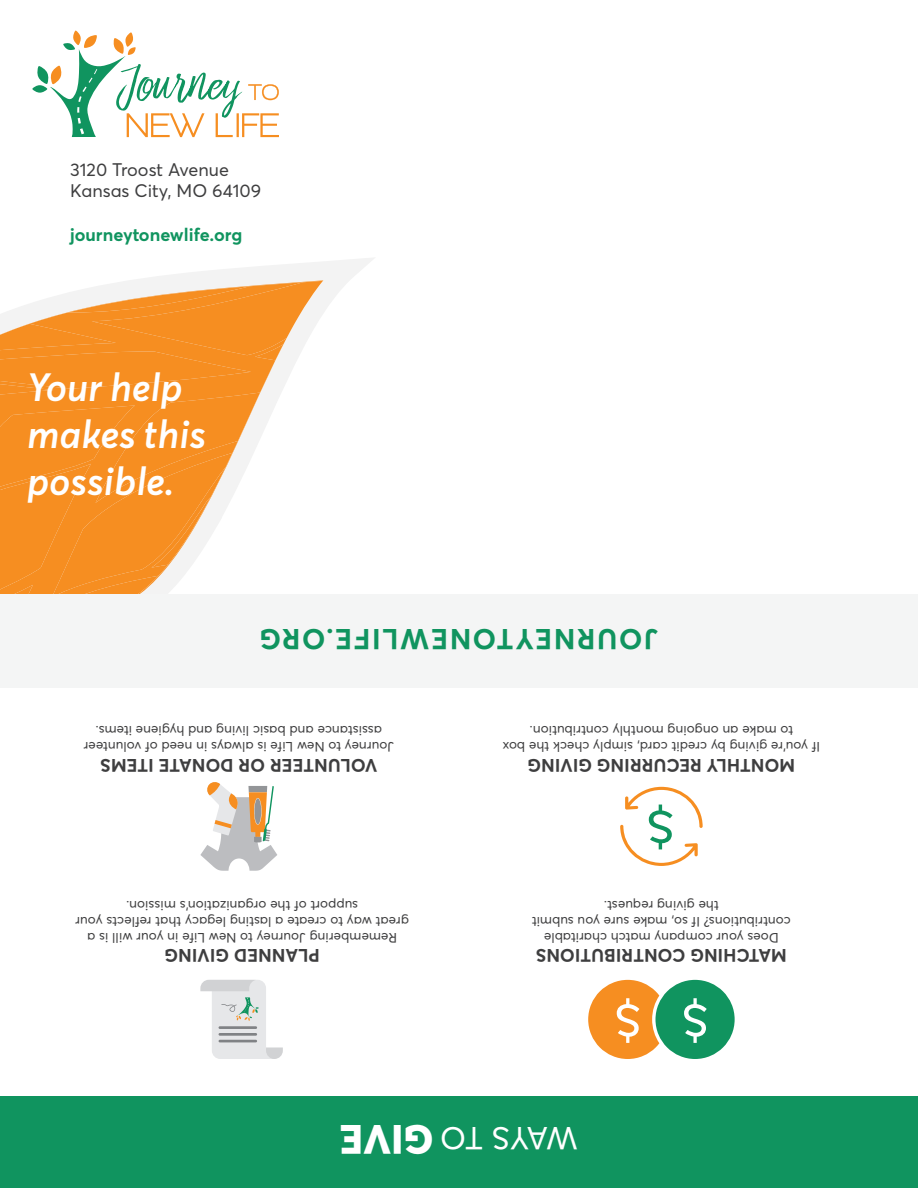
<style>
.page{position:relative;width:918px;height:1188px;background:#fff}
.page>*{position:absolute;margin:0;border:0;box-sizing:border-box;transform-origin:0 0}
.t1{font:800 40.5px "Averta";color:#fff}
.t2{font:italic 600 39px/46.8px "Averta";color:#fff}
.t3{font:31.5px "Averta";letter-spacing:-.055em;color:#fff}
.t4{font:700 28.5px "Averta";letter-spacing:.055em;color:#10945f}
.t5{font:700 18px "Averta";letter-spacing:.005em;color:#3e3e3f}
.t6{font:18px "Averta";color:#3e3e3f}
.t7{font:700 18px "Averta";color:#10945f}
.t8{font:13.5px/16.2px "Averta";color:#3e3e3f;text-align:center}
</style>
<div class="page">
<svg style="left:136px;top:258px;width:238px;height:55px"></svg>
<svg style="left:0;top:280px;width:323px;height:314px;fill:#f68e21"></svg>
<svg style="left:200px;top:782px;width:77px;height:89px"></svg>
<svg style="left:620px;top:787px;width:83px;height:79px"></svg>
<svg style="left:200px;top:980px;width:83px;height:79px"></svg>
<svg style="left:588px;top:980px;width:147px;height:79px"></svg>
<div style="left:0;top:594px;width:918px;height:93px;background:#f4f5f5"></div>
<div style="left:0;top:1096px;width:918px;height:92px;background:#10945f"></div>
<svg style="left:32px;top:30px;width:247px;height:107px"></svg>
<p class="t6" style="left:70px;top:158px;width:160px">3120 Troost Avenue</p>
<p class="t6" style="left:70px;top:180px;width:193px">Kansas City, MO 64109</p>
<p class="t7" style="left:70px;top:223px;width:174px">journeytonewlife.org</p>
<p class="t2" style="left:27px;top:366px;width:181px">Your help makes this possible.</p>
<p class="t4" style="left:658px;top:657px;width:400px;rotate:-180deg">JOURNEYTONEWLIFE.ORG</p>
<p class="t8" style="left:394px;top:755px;width:312px;rotate:-180deg">Journey to New Life is always in need of volunteer assistance and basic living and hygiene items.</p>
<p class="t8" style="left:820px;top:755px;width:319px;rotate:-180deg">If you’re giving by credit card, simply check the box to make an ongoing monthly contribution.</p>
<p class="t5" style="left:377px;top:776px;width:279px;rotate:-180deg">VOLUNTEER OR DONATE ITEMS</p>
<p class="t5" style="left:795px;top:776px;width:269px;rotate:-180deg">MONTHLY RECURRING GIVING</p>
<p class="t8" style="left:409px;top:946px;width:335px;rotate:-180deg">Remembering Journey to New Life in your will is a great way to create a lasting legacy that reflects your support of the organization’s mission.</p>
<p class="t8" style="left:791px;top:946px;width:261px;rotate:-180deg">Does your company match charitable contributions? If so, make sure you submit the giving request.</p>
<p class="t5" style="left:320px;top:967px;width:157px;rotate:-180deg">PLANNED GIVING</p>
<p class="t5" style="left:787px;top:967px;width:253px;rotate:-180deg">MATCHING CONTRIBUTIONS</p>
<p class="t1" style="left:433px;top:1165px;width:95px;rotate:-180deg">GIVE</p>
<p class="t3" style="left:578px;top:1158px;width:140px;rotate:-180deg">WAYS TO</p>
</div>
